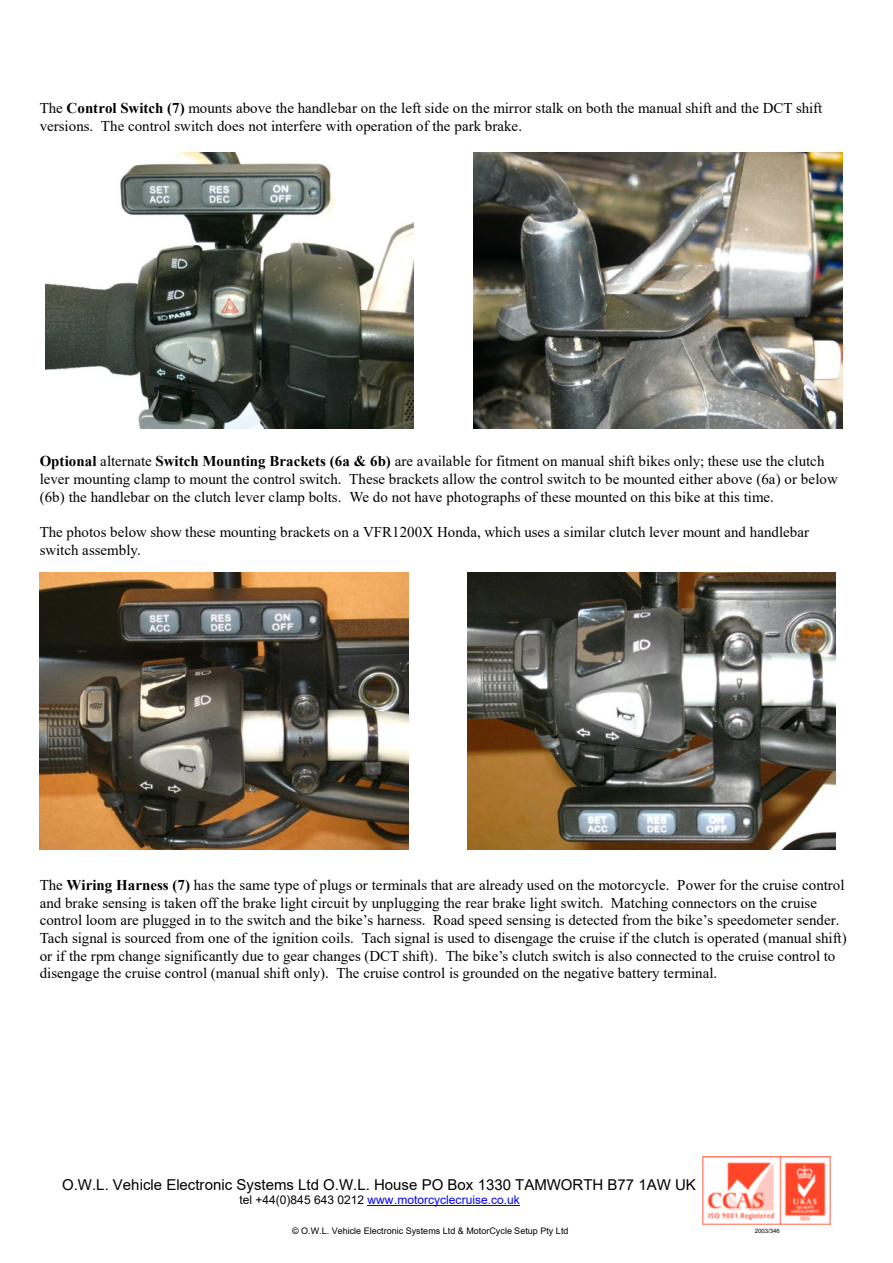
<style>
.page{position:relative;width:893px;height:1263px;background:#fff}
.page>*{position:absolute;margin:0;border:0;box-sizing:border-box;transform-origin:0 0}
.t1{font:15px/17.7px "Times New Roman";color:#000}
.t2{font:15px "Arial";color:#000}
.t3{font:12px "Arial";color:#00f}
.t4{font:9px "Arial";letter-spacing:.005em;color:#000}
.t5{font:6px "Arial";letter-spacing:-.005em;color:#000}
.s1{font-weight:700}
.s2{color:#000}
</style>
<div class="page">
<svg style="left:368px;top:1205px;width:26px;height:1px"></svg>
<hr style="left:394px;top:1205px;width:126px;height:1px;background:#00f">
<img style="left:703px;top:1156px;width:128px;height:68px">
<img style="left:40px;top:573px;width:368px;height:276px">
<img style="left:467px;top:573px;width:369px;height:276px">
<img style="left:45px;top:152px;width:369px;height:277px">
<img style="left:473px;top:152px;width:369px;height:277px">
<p class="t1" style="left:40px;top:101px;width:784px">The <span class="s1">Control Switch (7)</span> mounts above the handlebar on the left side on the mirror stalk on both the manual shift and the DCT shift versions. The control switch does not interfere with operation of the park brake.</p>
<p class="t1" style="left:40px;top:454px;width:800px"><span class="s1">Optional</span> alternate <span class="s1">Switch Mounting Brackets (6a &amp; 6b)</span> are available for fitment on manual shift bikes only; these use the clutch lever mounting clamp to mount the control switch. These brackets allow the control switch to be mounted either above (6a) or below (6b) the handlebar on the clutch lever clamp bolts. We do not have photographs of these mounted on this bike at this time.</p>
<p class="t1" style="left:40px;top:524px;width:771px">The photos below show these mounting brackets on a VFR1200X Honda, which uses a similar clutch lever mount and handlebar switch assembly.</p>
<p class="t1" style="left:40px;top:877px;width:809px">The <span class="s1">Wiring Harness (7)</span> has the same type of plugs or terminals that are already used on the motorcycle. Power for the cruise control and brake sensing is taken off the brake light circuit by unplugging the rear brake light switch. Matching connectors on the cruise control loom are plugged in to the switch and the bike’s harness. Road speed sensing is detected from the bike’s speedometer sender.<br>Tach signal is sourced from one of the ignition coils. Tach signal is used to disengage the cruise if the clutch is operated (manual shift) or if the rpm change significantly due to gear changes (DCT shift). The bike’s clutch switch is also connected to the cruise control to disengage the cruise control (manual shift only). The cruise control is grounded on the negative battery terminal.</p>
<p class="t2" style="left:62px;top:1179px;width:635px">O.W.L. Vehicle Electronic Systems Ltd O.W.L. House PO Box 1330 TAMWORTH B77 1AW UK</p>
<p class="t3" style="left:239px;top:1196px;width:282px"><span class="s2">tel +44(0)845 643 0212</span> www.motorcyclecruise.co.uk</p>
<p class="t4" style="left:292px;top:1228px;width:278px">© O.W.L. Vehicle Electronic Systems Ltd &amp; MotorCycle Setup Pty Ltd</p>
<p class="t5" style="left:755px;top:1228px;width:27px">2003/346</p>
</div>
